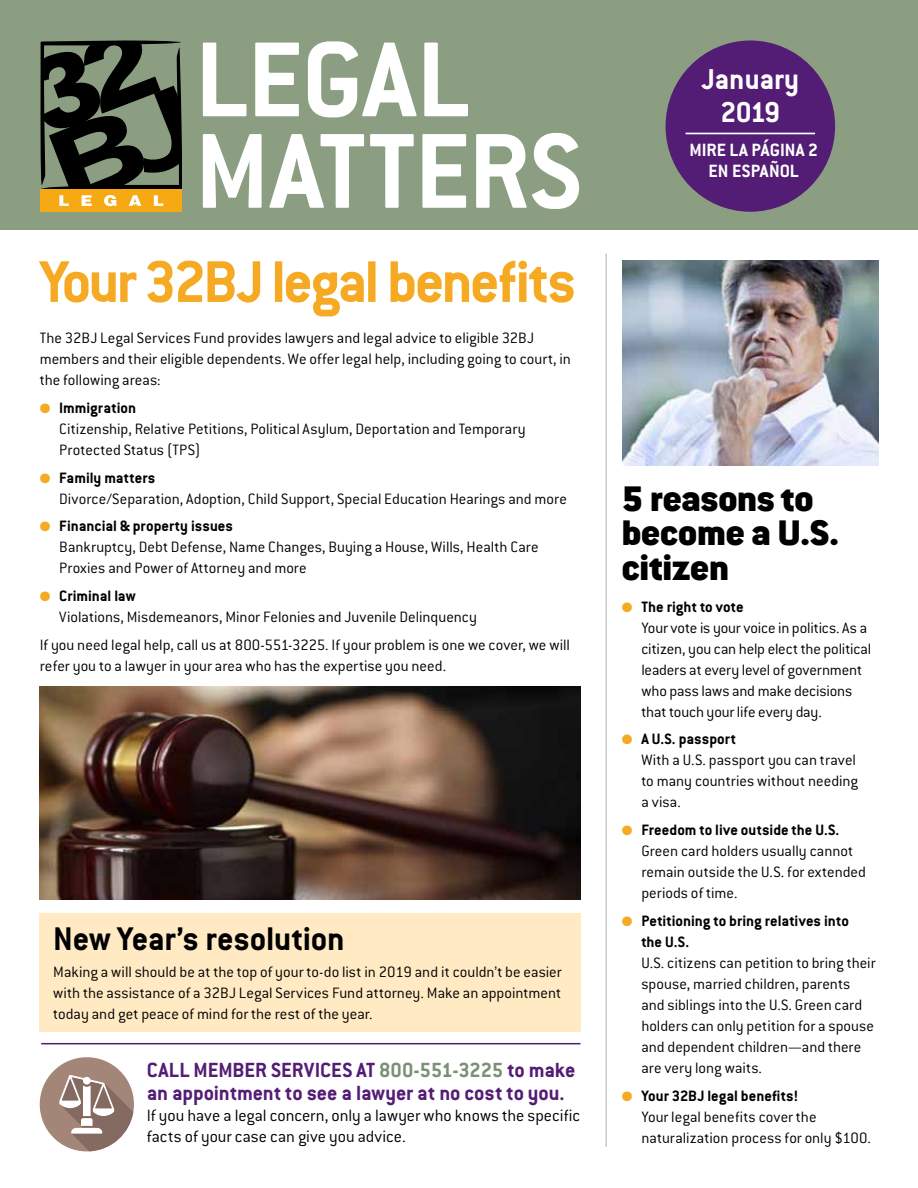
<style>
.page{position:relative;width:918px;height:1188px;background:#fff}
.page>*{position:absolute;margin:0;border:0;box-sizing:border-box;transform-origin:0 0}
.t1{font:700 117px/91.5px "Conduit ITC";letter-spacing:-.005em;color:#fff}
.t2{font:700 64.5px "Conduit ITC";letter-spacing:-.045em;color:#f6aa23}
.t3{font:900 39px/34.5px "Conduit ITC Std";color:#000}
.t4{font:700 36px "Conduit ITC";letter-spacing:-.01em;color:#000}
.t5{font:700 31.5px/33px "Conduit ITC";letter-spacing:-.01em;color:#fff;text-align:center}
.t6{font:700 22.5px/22.5px "Conduit ITC";letter-spacing:-.005em;color:#531c75}
.t7{font:700 19.5px/21px "Conduit ITC";letter-spacing:-.005em;color:#fff;text-align:center}
.t8{font:300 18px/21px "Conduit ITC";color:#000}
.t9{font:300 16.5px/21px "Conduit ITC";color:#000}
.t10{font:700 16.5px/21px "Conduit ITC";color:#000}
.s1{color:#f6aa23}
.s2{font-weight:700}
.s3{color:#7a9174}
</style>
<div class="page">
<div style="left:40px;top:913px;width:541px;height:119px;background:#ffeac3"></div>
<hr style="left:606px;top:253px;width:1px;height:894px;background:#b1b1b2">
<div style="left:0;top:0;width:918px;height:230px;background:#8b9e82"></div>
<svg style="left:40px;top:40px;width:142px;height:149px"></svg>
<div style="left:40px;top:189px;width:142px;height:23px;background:#f6a912"></div>
<svg style="left:59px;top:195px;width:10px;height:11px"></svg>
<svg style="left:82px;top:195px;width:10px;height:11px"></svg>
<svg style="left:104px;top:195px;width:12px;height:11px"></svg>
<svg style="left:129px;top:195px;width:12px;height:11px"></svg>
<svg style="left:154px;top:195px;width:9px;height:11px"></svg>
<div style="left:666px;top:40px;width:169px;height:172px;background:#531c75;border-radius:50%"></div>
<hr style="left:686px;top:133px;width:129px;height:1px;background:#fff">
<hr style="left:41px;top:1043px;width:539px;height:1px;background:#531c75">
<img style="left:623px;top:260px;width:255px;height:205px">
<div style="left:40px;top:1057px;width:94px;height:94px;background:#a48679;border-radius:50%"></div>
<svg style="left:59px;top:1075px;width:74px;height:76px"></svg>
<img style="left:40px;top:687px;width:540px;height:213px">
<h1 class="t1" style="left:195px;top:32px;width:388px">LEGAL<br>MATTERS</h1>
<h2 class="t2" style="left:40px;top:244px;width:538px">Your 32BJ legal benefits</h2>
<p class="t9" style="left:40px;top:328px;width:533px">The 32BJ Legal Services Fund provides lawyers and legal advice to eligible 32BJ members and their eligible dependents. We offer legal help, including going to court, in the following areas:</p>
<p class="t9" style="left:59px;top:397px;width:468px;text-indent:-20px"><span class="s1">●</span> <span class="s2">Immigration<br></span>Citizenship, Relative Petitions, Political Asylum, Deportation and Temporary<br>Protected Status (TPS)</p>
<p class="t9" style="left:59px;top:467px;width:509px;text-indent:-20px"><span class="s1">●</span> <span class="s2">Family matters<br></span>Divorce/Separation, Adoption, Child Support, Special Education Hearings and more</p>
<p class="t9" style="left:59px;top:516px;width:481px;text-indent:-20px"><span class="s1">●</span> <span class="s2">Financial &amp; property issues<br></span>Bankruptcy, Debt Defense, Name Changes, Buying a House, Wills, Health Care<br>Proxies and Power of Attorney and more</p>
<p class="t9" style="left:59px;top:586px;width:419px;text-indent:-20px"><span class="s1">●</span> <span class="s2">Criminal law<br></span>Violations, Misdemeanors, Minor Felonies and Juvenile Delinquency</p>
<p class="t9" style="left:40px;top:634px;width:532px">If you need legal help, call us at 800-551-3225. If your problem is one we cover, we will refer you to a lawyer in your area who has the expertise you need.</p>
<h3 class="t4" style="left:53px;top:917px;width:293px">New Year’s resolution</h3>
<p class="t9" style="left:53px;top:962px;width:510px;text-align:justify">Making a will should be at the top of your to-do list in 2019 and it couldn’t be easier with the assistance of a 32BJ Legal Services Fund attorney. Make an appointment today and get peace of mind for the rest of the year.</p>
<h3 class="t6" style="left:147px;top:1059px;width:430px">CALL MEMBER SERVICES AT <span class="s3">800-551-3225</span> to make an appointment to see a lawyer at no cost to you.</h3>
<p class="t8" style="left:147px;top:1105px;width:435px">If you have a legal concern, only a lawyer who knows the specific facts of your case can give you advice.</p>
<h3 class="t5" style="left:701px;top:62px;width:99px">January<br>2019</h3>
<p class="t7" style="left:689px;top:139px;width:130px">Mire la página 2 en español</p>
<h3 class="t3" style="left:622px;top:480px;width:219px">5 reasons to become a U.S. citizen</h3>
<p class="t9" style="left:641px;top:596px;width:232px;text-indent:-20px"><span class="s1">●</span> <span class="s2">The right to vote<br></span>Your vote is your voice in politics. As a citizen, you can help elect the political leaders at every level of government who pass laws and make decisions that touch your life every day.</p>
<p class="t9" style="left:641px;top:729px;width:218px;text-indent:-20px"><span class="s1">●</span> <span class="s2">A U.S. passport<br></span>With a U.S. passport you can travel to many countries without needing a visa.</p>
<p class="t9" style="left:641px;top:820px;width:226px;text-indent:-20px"><span class="s1">●</span> <span class="s2">Freedom to live outside the U.S.<br></span>Green card holders usually cannot remain outside the U.S. for extended periods of time.</p>
<p class="t10" style="left:641px;top:910px;width:209px;text-indent:-20px"><span class="s1">●</span> Petitioning to bring relatives into the U.S.</p>
<p class="t9" style="left:641px;top:952px;width:236px">U.S. citizens can petition to bring their spouse, married children, parents and siblings into the U.S. Green card holders can only petition for a spouse and dependent children—and there are very long waits.</p>
<p class="t9" style="left:641px;top:1085px;width:231px;text-indent:-20px"><span class="s1">●</span> <span class="s2">Your 32BJ legal benefits!<br></span>Your legal benefits cover the naturalization process for only $100.</p>
</div>
